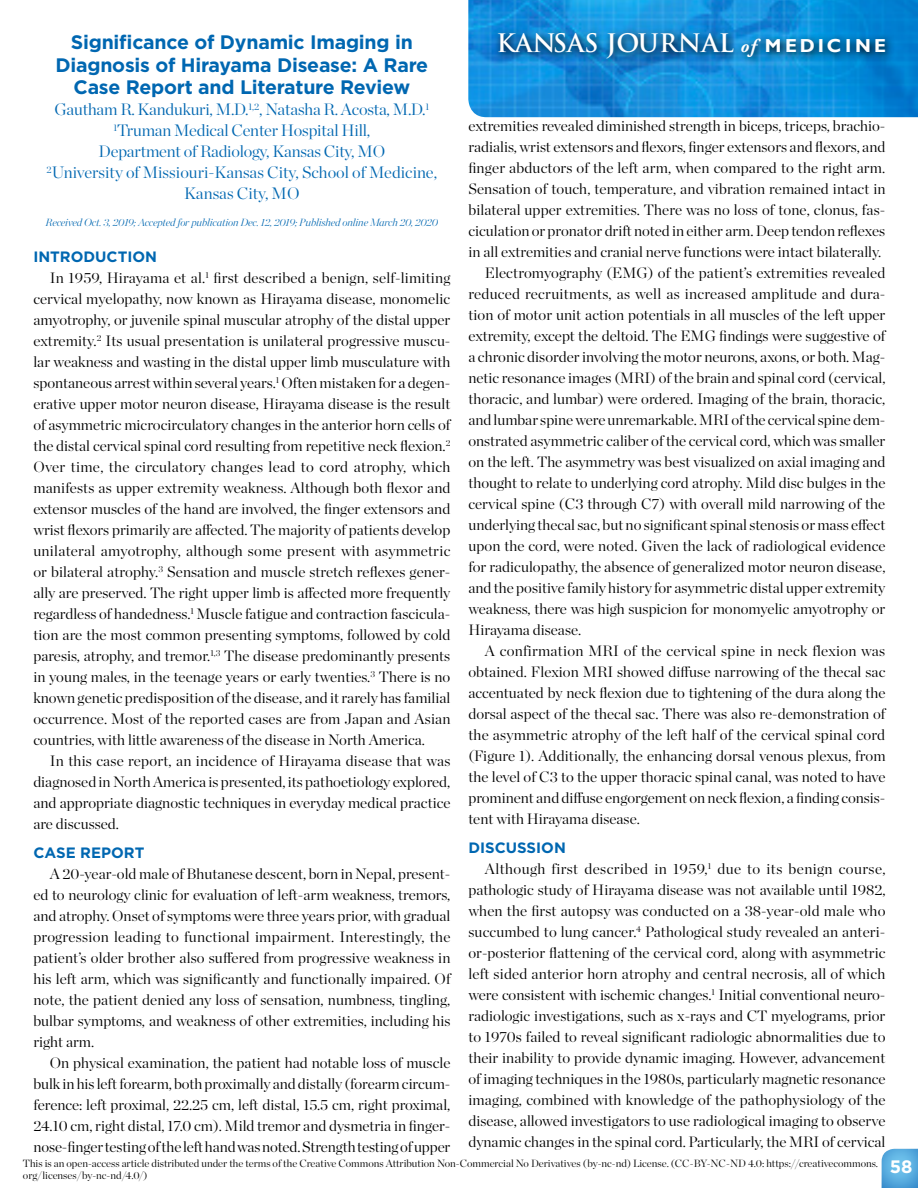
<style>
.page{position:relative;width:918px;height:1188px;background:#fff}
.page>*{position:absolute;margin:0;border:0;box-sizing:border-box;transform-origin:0 0}
.t1{font:700 24.9px "Trajan Pro";color:#fff}
.t2{font:700 19.5px/22.5px "Gotham";letter-spacing:-.01em;color:#0067b1;text-align:center}
.t3{font:700 18px "Gotham";color:#fff}
.t4{font:300 16.5px/21px "Chronicle Display";letter-spacing:-.01em;color:#0067b1;text-align:center}
.t5{font:300 15px/21px "Chronicle Display";color:#000;text-align:justify}
.t6{font:700 15px "Gotham";color:#0067b1}
.t7{font:300 10.5px/12px "Chronicle Display";color:#000}
.t8{font:italic 200 10.5px "Chronicle Display";letter-spacing:-.01em;color:#0067b1}
.s1{font-family:"Adobe Garamond Pro";font-style:italic;font-size:18.75px}
.s2{font-family:"Gill Sans";font-size:18.75px}
</style>
<div class="page">
<img style="left:468px;top:0;width:450px;height:117px">
<svg style="left:881px;top:1148px;width:37px;height:40px"></svg>
<svg style="left:494px;top:27px;width:402px;height:41px;background:#107abd"></svg>
<p class="t2" style="left:71px;top:31px;width:344px">Significance of Dynamic Imaging in</p>
<p class="t1" style="left:496px;top:28px;width:391px">KANSAS JOURNAL <span class="s1">of</span> <span class="s2">M EDIC I N E</span></p>
<p class="t2" style="left:56px;top:54px;width:374px">Diagnosis of Hirayama Disease: A Rare<br>Case Report and Literature Review</p>
<p class="t4" style="left:54px;top:98px;width:376px">Gautham R. Kandukuri, M.D.<sup>1,2</sup>, Natasha R. Acosta, M.D.<sup>1</sup></p>
<p class="t4" style="left:113px;top:119px;width:258px"><sup>1</sup>Truman Medical Center Hospital Hill,</p>
<p class="t4" style="left:99px;top:140px;width:288px">Department of Radiology, Kansas City, MO</p>
<p class="t4" style="left:47px;top:161px;width:392px"><sup>2</sup>University of Missiouri-Kansas City, School of Medicine,<br>Kansas City, MO</p>
<p class="t8" style="left:46px;top:214px;width:394px">Received Oct. 3, 2019; Accepted for publication Dec. 12, 2019; Published online March 20, 2020</p>
<p class="t6" style="left:33px;top:247px;width:125px">INTRODUCTION</p>
<p class="t5" style="left:33px;top:266px;width:419px;text-indent:17px">In 1959, Hirayama et al.<sup>1</sup> first described a benign, self-limiting cervical myelopathy, now known as Hirayama disease, monomelic amyotrophy, or juvenile spinal muscular atrophy of the distal upper extremity.<sup>2</sup> Its usual presentation is unilateral progressive muscu&shy;lar weakness and wasting in the distal upper limb musculature with spontaneous arrest within several years.<sup>1</sup> Often mistaken for a degen&shy;erative upper motor neuron disease, Hirayama disease is the result of asymmetric microcirculatory changes in the anterior horn cells of the distal cervical spinal cord resulting from repetitive neck flexion.<sup>2<br></sup>Over time, the circulatory changes lead to cord atrophy, which manifests as upper extremity weakness. Although both flexor and extensor muscles of the hand are involved, the finger extensors and wrist flexors primarily are affected. The majority of patients develop unilateral amyotrophy, although some present with asymmetric or bilateral atrophy.<sup>3</sup> Sensation and muscle stretch reflexes gener&shy;ally are preserved. The right upper limb is affected more frequently regardless of handedness.<sup>1</sup> Muscle fatigue and contraction fascicula&shy;tion are the most common presenting symptoms, followed by cold paresis, atrophy, and tremor.<sup>1,3</sup> The disease predominantly presents in young males, in the teenage years or early twenties.<sup>3</sup> There is no known genetic predisposition of the disease, and it rarely has familial occurrence. Most of the reported cases are from Japan and Asian countries, with little awareness of the disease in North America.</p>
<p class="t5" style="left:33px;top:749px;width:419px;text-indent:17px">In this case report, an incidence of Hirayama disease that was diagnosed in North America is presented, its pathoetiology explored, and appropriate diagnostic techniques in everyday medical practice are discussed.</p>
<p class="t6" style="left:33px;top:843px;width:113px">CASE REPORT</p>
<p class="t5" style="left:33px;top:862px;width:419px;text-indent:17px">A 20-year-old male of Bhutanese descent, born in Nepal, present&shy;ed to neurology clinic for evaluation of left-arm weakness, tremors, and atrophy. Onset of symptoms were three years prior, with gradual progression leading to functional impairment. Interestingly, the patient’s older brother also suffered from progressive weakness in his left arm, which was significantly and functionally impaired. Of note, the patient denied any loss of sensation, numbness, tingling, bulbar symptoms, and weakness of other extremities, including his right arm.</p>
<p class="t5" style="left:33px;top:1051px;width:419px;text-indent:17px">On physical examination, the patient had notable loss of muscle bulk in his left forearm, both proximally and distally (forearm circum&shy;ference: left proximal, 22.25 cm, left distal, 15.5 cm, right proximal, 24.10 cm, right distal, 17.0 cm). Mild tremor and dysmetria in finger&shy;nose-finger testing of the left hand was noted. Strength testing of upper</p>
<p class="t5" style="left:468px;top:114px;width:419px">extremities revealed diminished strength in biceps, triceps, brachio&shy;radialis, wrist extensors and flexors, finger extensors and flexors, and finger abductors of the left arm, when compared to the right arm.<br>Sensation of touch, temperature, and vibration remained intact in bilateral upper extremities. There was no loss of tone, clonus, fas&shy;ciculation or pronator drift noted in either arm. Deep tendon reflexes in all extremities and cranial nerve functions were intact bilaterally.</p>
<p class="t5" style="left:468px;top:261px;width:419px;text-indent:17px">Electromyography (EMG) of the patient’s extremities revealed reduced recruitments, as well as increased amplitude and dura&shy;tion of motor unit action potentials in all muscles of the left upper extremity, except the deltoid. The EMG findings were suggestive of a chronic disorder involving the motor neurons, axons, or both. Mag&shy;netic resonance images (MRI) of the brain and spinal cord (cervical, thoracic, and lumbar) were ordered. Imaging of the brain, thoracic, and lumbar spine were unremarkable. MRI of the cervical spine dem&shy;onstrated asymmetric caliber of the cervical cord, which was smaller on the left. The asymmetry was best visualized on axial imaging and thought to relate to underlying cord atrophy. Mild disc bulges in the cervical spine (C3 through C7) with overall mild narrowing of the underlying thecal sac, but no significant spinal stenosis or mass effect upon the cord, were noted. Given the lack of radiological evidence for radiculopathy, the absence of generalized motor neuron disease, and the positive family history for asymmetric distal upper extremity weakness, there was high suspicion for monomyelic amyotrophy or Hirayama disease.</p>
<p class="t5" style="left:468px;top:639px;width:419px;text-indent:17px">A confirmation MRI of the cervical spine in neck flexion was obtained. Flexion MRI showed diffuse narrowing of the thecal sac accentuated by neck flexion due to tightening of the dura along the dorsal aspect of the thecal sac. There was also re-demonstration of the asymmetric atrophy of the left half of the cervical spinal cord (Figure 1). Additionally, the enhancing dorsal venous plexus, from the level of C3 to the upper thoracic spinal canal, was noted to have prominent and diffuse engorgement on neck flexion, a finding consis&shy;tent with Hirayama disease.</p>
<p class="t6" style="left:468px;top:837px;width:99px">DISCUSSION</p>
<p class="t5" style="left:468px;top:857px;width:419px;text-indent:17px">Although first described in 1959,<sup>1</sup> due to its benign course, pathologic study of Hirayama disease was not available until 1982, when the first autopsy was conducted on a 38-year-old male who succumbed to lung cancer.<sup>4</sup> Pathological study revealed an anteri&shy;or-posterior flattening of the cervical cord, along with asymmetric left sided anterior horn atrophy and central necrosis, all of which were consistent with ischemic changes.<sup>1</sup> Initial conventional neuro&shy;radiologic investigations, such as x-rays and CT myelograms, prior to 1970s failed to reveal significant radiologic abnormalities due to their inability to provide dynamic imaging. However, advancement of imaging techniques in the 1980s, particularly magnetic resonance imaging, combined with knowledge of the pathophysiology of the disease, allowed investigators to use radiological imaging to observe dynamic changes in the spinal cord. Particularly, the MRI of cervical</p>
<p class="t7" style="left:23px;top:1157px;width:857px">This is an open-access article distributed under the terms of the Creative Commons Attribution Non-Commercial No Derivatives (by-nc-nd) License. (CC-BY-NC-ND 4.0: https://creativecommons. org/licenses/by-nc-nd/4.0/)</p>
<p class="t3" style="left:890px;top:1155px;width:24px">58</p>
</div>
